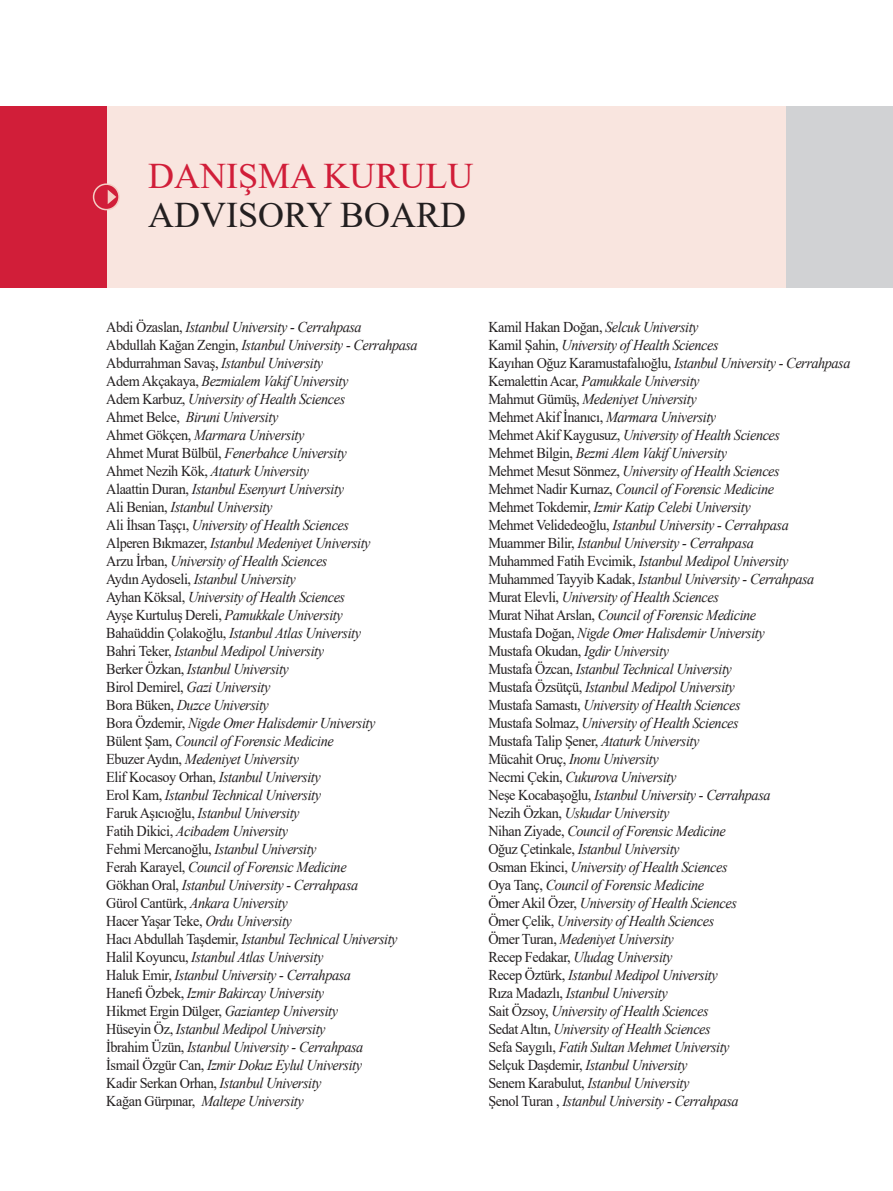
<style>
.page{position:relative;width:893px;height:1191px;background:#fff}
.page>*{position:absolute;margin:0;border:0;box-sizing:border-box;transform-origin:0 0}
.t1{font:36px "Times New Roman";color:#d11e39}
.t2{font:36px "Times New Roman";color:#231f20}
.t3{font:italic 15px/18px "Times New Roman";letter-spacing:-.03em;color:#231f20;scale:.95 1}
.s1{font-style:normal}
</style>
<div class="page">
<div style="left:106px;top:106px;width:681px;height:182px;background:#f9e5df"></div>
<div style="left:0;top:106px;width:106px;height:182px;background:#d11e39"></div>
<svg style="left:94px;top:184px;width:25px;height:26px"></svg>
<div style="left:93px;top:183px;width:27px;height:27px;border:2px solid #f4cfc5;border-radius:50%"></div>
<svg style="left:108px;top:190px;width:8px;height:14px"></svg>
<div style="left:787px;top:106px;width:106px;height:182px;background:#d1d2d4"></div>
<h1 class="t1" style="left:148px;top:151px;width:327px">DANIŞMA KURULU</h1>
<h1 class="t2" style="left:148px;top:190px;width:319px">ADVISORY BOARD</h1>
<p class="t3" style="left:106px;top:317px;width:329px"><span class="s1">Abdi Özaslan,</span> Istanbul University - Cerrahpasa<br><span class="s1">Abdullah Kağan Zengin,</span> Istanbul University - Cerrahpasa <span class="s1">Abdurrahman Savaş,</span> Istanbul University<br><span class="s1">Adem Akçakaya,</span> Bezmialem Vakif University<br><span class="s1">Adem Karbuz,</span> University of Health Sciences<br><span class="s1">Ahmet Belce,</span> Biruni University<br><span class="s1">Ahmet Gökçen,</span> Marmara University<br><span class="s1">Ahmet Murat Bülbül,</span> Fenerbahce University<br><span class="s1">Ahmet Nezih Kök,</span> Ataturk University<br><span class="s1">Alaattin Duran,</span> Istanbul Esenyurt University<br><span class="s1">Ali Benian,</span> Istanbul University<br><span class="s1">Ali İhsan Taşçı,</span> University of Health Sciences<br><span class="s1">Alperen Bıkmazer,</span> Istanbul Medeniyet University<br><span class="s1">Arzu İrban,</span> University of Health Sciences<br><span class="s1">Aydın Aydoseli,</span> Istanbul University<br><span class="s1">Ayhan Köksal,</span> University of Health Sciences<br><span class="s1">Ayşe Kurtuluş Dereli,</span> Pamukkale University<br><span class="s1">Bahaüddin Çolakoğlu,</span> Istanbul Atlas University<br><span class="s1">Bahri Teker,</span> Istanbul Medipol University<br><span class="s1">Berker Özkan,</span> Istanbul University<br><span class="s1">Birol Demirel,</span> Gazi University<br><span class="s1">Bora Büken,</span> Duzce University<br><span class="s1">Bora Özdemir,</span> Nigde Omer Halisdemir University<br><span class="s1">Bülent Şam,</span> Council of Forensic Medicine<br><span class="s1">Ebuzer Aydın,</span> Medeniyet University<br><span class="s1">Elif Kocasoy Orhan,</span> Istanbul University<br><span class="s1">Erol Kam,</span> Istanbul Technical University<br><span class="s1">Faruk Aşıcıoğlu,</span> Istanbul University<br><span class="s1">Fatih Dikici,</span> Acibadem University<br><span class="s1">Fehmi Mercanoğlu,</span> Istanbul University<br><span class="s1">Ferah Karayel,</span> Council of Forensic Medicine<br><span class="s1">Gökhan Oral,</span> Istanbul University - Cerrahpasa<br><span class="s1">Gürol Cantürk,</span> Ankara University<br><span class="s1">Hacer Yaşar Teke,</span> Ordu University<br><span class="s1">Hacı Abdullah Taşdemir,</span> Istanbul Technical University <span class="s1">Halil Koyuncu,</span> Istanbul Atlas University<br><span class="s1">Haluk Emir,</span> Istanbul University - Cerrahpasa<br><span class="s1">Hanefi Özbek,</span> Izmir Bakircay University<br><span class="s1">Hikmet Ergin Dülger,</span> Gaziantep University<br><span class="s1">Hüseyin Öz,</span> Istanbul Medipol University<br><span class="s1">İbrahim Üzün,</span> Istanbul University - Cerrahpasa<br><span class="s1">İsmail Özgür Can,</span> Izmir Dokuz Eylul University<br><span class="s1">Kadir Serkan Orhan,</span> Istanbul University<br><span class="s1">Kağan Gürpınar,</span> Maltepe University</p>
<p class="t3" style="left:488px;top:317px;width:383px"><span class="s1">Kamil Hakan Doğan,</span> Selcuk University<br><span class="s1">Kamil Şahin,</span> University of Health Sciences<br><span class="s1">Kayıhan Oğuz Karamustafalıoğlu,</span> Istanbul University - Cerrahpasa <span class="s1">Kemalettin Acar,</span> Pamukkale University<br><span class="s1">Mahmut Gümüş,</span> Medeniyet University<br><span class="s1">Mehmet Akif İnanıcı,</span> Marmara University<br><span class="s1">Mehmet Akif Kaygusuz,</span> University of Health Sciences<br><span class="s1">Mehmet Bilgin,</span> Bezmi Alem Vakif University<br><span class="s1">Mehmet Mesut Sönmez,</span> University of Health Sciences<br><span class="s1">Mehmet Nadir Kurnaz,</span> Council of Forensic Medicine<br><span class="s1">Mehmet Tokdemir,</span> Izmir Katip Celebi University<br><span class="s1">Mehmet Velidedeoğlu,</span> Istanbul University - Cerrahpasa<br><span class="s1">Muammer Bilir,</span> Istanbul University - Cerrahpasa<br><span class="s1">Muhammed Fatih Evcimik,</span> Istanbul Medipol University <span class="s1">Muhammed Tayyib Kadak,</span> Istanbul University - Cerrahpasa <span class="s1">Murat Elevli,</span> University of Health Sciences<br><span class="s1">Murat Nihat Arslan,</span> Council of Forensic Medicine<br><span class="s1">Mustafa Doğan,</span> Nigde Omer Halisdemir University<br><span class="s1">Mustafa Okudan,</span> Igdir University<br><span class="s1">Mustafa Özcan,</span> Istanbul Technical University<br><span class="s1">Mustafa Özsütçü,</span> Istanbul Medipol University<br><span class="s1">Mustafa Samastı,</span> University of Health Sciences<br><span class="s1">Mustafa Solmaz,</span> University of Health Sciences<br><span class="s1">Mustafa Talip Şener,</span> Ataturk University<br><span class="s1">Mücahit Oruç,</span> Inonu University<br><span class="s1">Necmi Çekin,</span> Cukurova University<br><span class="s1">Neşe Kocabaşoğlu,</span> Istanbul University - Cerrahpasa<br><span class="s1">Nezih Özkan,</span> Uskudar University<br><span class="s1">Nihan Ziyade,</span> Council of Forensic Medicine<br><span class="s1">Oğuz Çetinkale,</span> Istanbul University<br><span class="s1">Osman Ekinci,</span> University of Health Sciences<br><span class="s1">Oya Tanç,</span> Council of Forensic Medicine<br><span class="s1">Ömer Akil Özer,</span> University of Health Sciences<br><span class="s1">Ömer Çelik,</span> University of Health Sciences<br><span class="s1">Ömer Turan,</span> Medeniyet University<br><span class="s1">Recep Fedakar,</span> Uludag University<br><span class="s1">Recep Öztürk,</span> Istanbul Medipol University<br><span class="s1">Rıza Madazlı,</span> Istanbul University<br><span class="s1">Sait Özsoy,</span> University of Health Sciences<br><span class="s1">Sedat Altın,</span> University of Health Sciences<br><span class="s1">Sefa Saygılı,</span> Fatih Sultan Mehmet University<br><span class="s1">Selçuk Daşdemir,</span> Istanbul University<br><span class="s1">Senem Karabulut,</span> Istanbul University<br><span class="s1">Şenol Turan ,</span> Istanbul University - Cerrahpasa</p>
</div>
